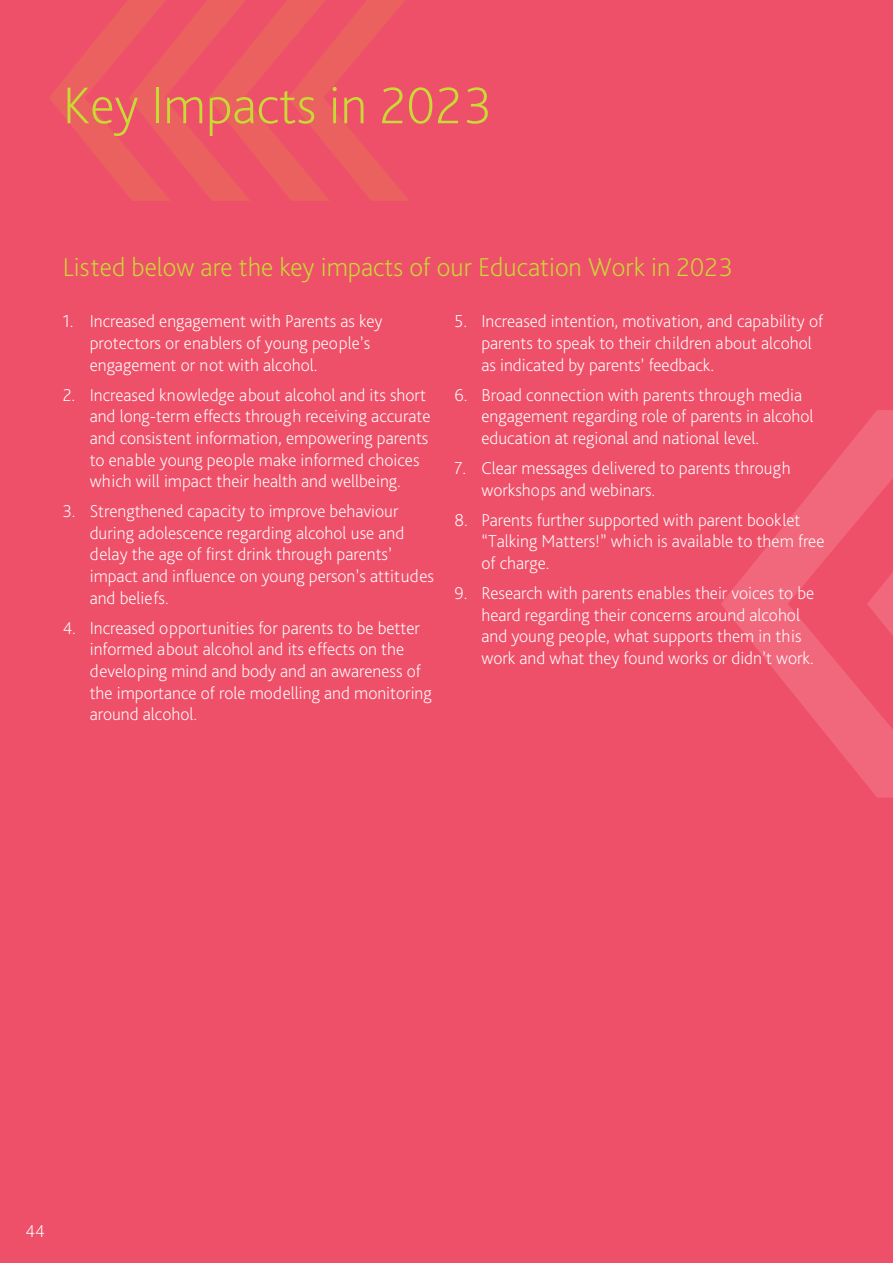
<style>
.page{position:relative;width:893px;height:1263px;background:#ef5069}
.page>*{position:absolute;margin:0;border:0;box-sizing:border-box;transform-origin:0 0}
.t1{font:200 54px "Bliss Pro";color:#c9d935}
.t2{font:200 27px "Bliss Pro";color:#c9d935}
.t3{font:200 18px/21.6px "Bliss Pro";color:#fff}
</style>
<div class="page">
<svg style="left:721px;top:410px;width:172px;height:388px"></svg>
<svg style="left:49px;top:0;width:360px;height:201px"></svg>
<p class="t1" style="left:63px;top:72px;width:431px">Key Impacts in 2023</p>
<p class="t2" style="left:63px;top:251px;width:672px">Listed below are the key impacts of our Education Work in 2023</p>
<p class="t3" style="left:90px;top:310px;width:294px;text-indent:-27px">1. Increased engagement with Parents as key protectors or enablers of young people’s engagement or not with alcohol.</p>
<p class="t3" style="left:90px;top:383px;width:342px;text-indent:-27px">2. Increased knowledge about alcohol and its short and long-term effects through receiving accurate and consistent information, empowering parents to enable young people make informed choices which will impact their health and wellbeing.</p>
<p class="t3" style="left:90px;top:500px;width:346px;text-indent:-27px">3. Strengthened capacity to improve behaviour during adolescence regarding alcohol use and delay the age of first drink through parents’ impact and influence on young person’s attitudes and beliefs.</p>
<p class="t3" style="left:90px;top:616px;width:344px;text-indent:-27px">4. Increased opportunities for parents to be better informed about alcohol and its effects on the developing mind and body and an awareness of the importance of role modelling and monitoring around alcohol.</p>
<p class="t3" style="left:481px;top:310px;width:343px;text-indent:-27px">5. Increased intention, motivation, and capability of parents to speak to their children about alcohol as indicated by parents’ feedback.</p>
<p class="t3" style="left:481px;top:383px;width:334px;text-indent:-27px">6. Broad connection with parents through media engagement regarding role of parents in alcohol education at regional and national level.</p>
<p class="t3" style="left:481px;top:457px;width:311px;text-indent:-27px">7. Clear messages delivered to parents through workshops and webinars.</p>
<p class="t3" style="left:481px;top:508px;width:345px;text-indent:-27px">8. Parents further supported with parent booklet “Talking Matters!” which is available to them free of charge.</p>
<p class="t3" style="left:481px;top:582px;width:334px;text-indent:-27px">9. Research with parents enables their voices to be heard regarding their concerns around alcohol and young people, what supports them in this work and what they found works or didn’t work.</p>
<p class="t3" style="left:26px;top:1220px;width:21px">44</p>
</div>
